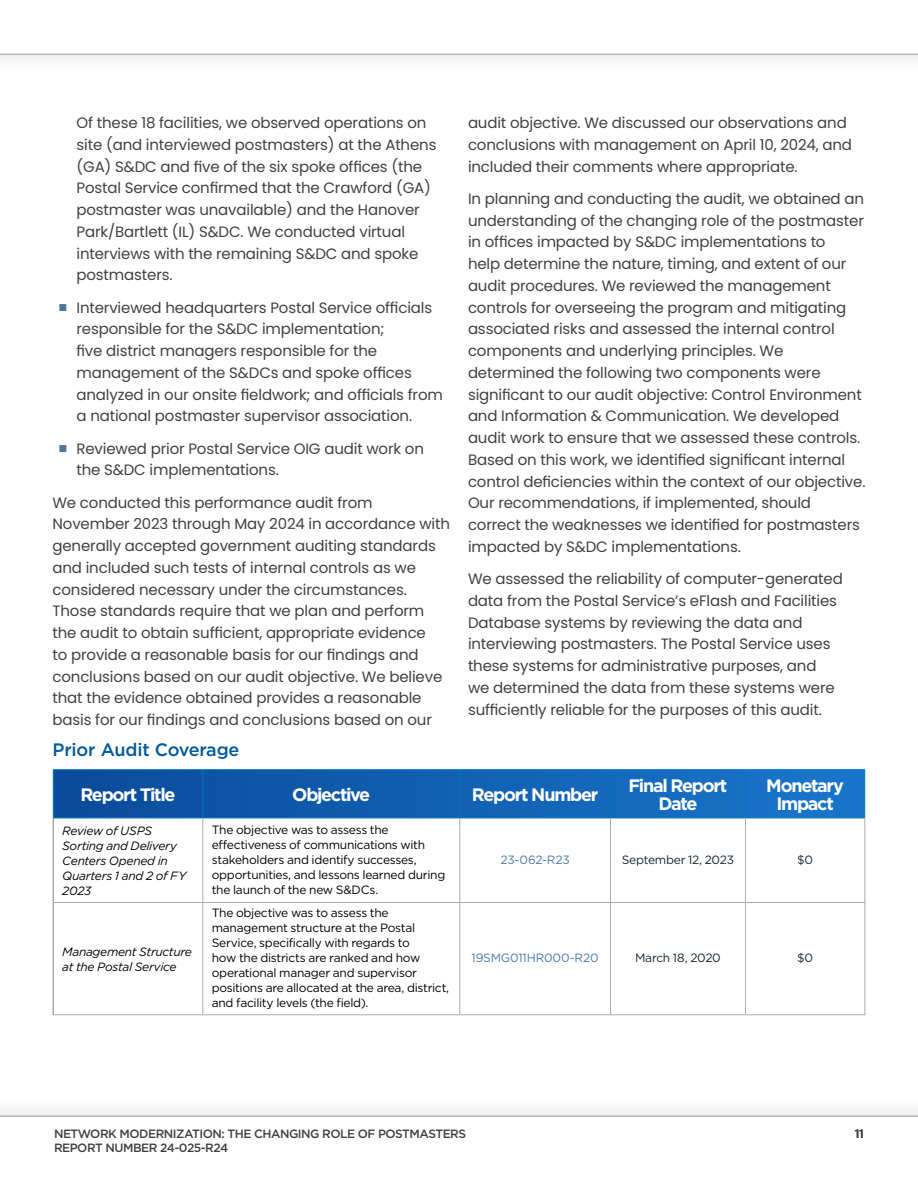
<style>
.page{position:relative;width:918px;height:1188px;background:#fff}
.page>*{position:absolute;margin:0;border:0;box-sizing:border-box;transform-origin:0 0}
.TableTitle-12pt_Centered{font:700 18px/18px "Gotham";letter-spacing:-.07em;color:#fff;text-align:center}
.Text_H1_Appendices_SpanCol{font:500 18px "Gotham";letter-spacing:-.01em;color:#005a9c}
.Body_Text{font:15px/21.8px "Poppins";letter-spacing:-.01em;color:#414042}
.No_Bullet_indent_L1{font:15px/21.8px "Poppins";letter-spacing:-.01em;color:#414042}
.TableText-9pt_Blk_Left{font:12px/15px "Gotham";letter-spacing:-.025em;color:#000}
.TableText-9pt_Blk_Left-2{font:italic 12px/15px "Gotham";letter-spacing:-.025em;color:#000}
.t1{font:500 12px "Gotham";letter-spacing:-.04em;color:#414042}
.TableText-9pt_Blk_Centered{font:12px "Gotham";letter-spacing:-.025em;color:#172832}
.TableText-9pt_Blk_Centered-2{font:12px "Gotham";letter-spacing:-.015em;color:#477ab2}
.s1{font-family:"Arial";color:#51769d}
</style>
<div class="page">
<svg style="left:0;top:53px;width:918px;height:1px"></svg>
<svg style="left:0;top:1116px;width:918px;height:1px"></svg>
<svg style="left:54px;top:770px;width:810px;height:48px;background:#1160b2"></svg>
<svg style="left:54px;top:819px;width:810px;height:196px"></svg>
<hr style="left:203px;top:770px;width:1px;height:48px;background:#0078bd">
<hr style="left:459px;top:770px;width:1px;height:48px;background:#0078bd">
<hr style="left:610px;top:770px;width:1px;height:48px;background:#0078bd">
<hr style="left:745px;top:770px;width:1px;height:48px;background:#0078bd">
<hr style="left:52px;top:818px;width:2px;height:84px;background:#ababab">
<hr style="left:52px;top:903px;width:2px;height:112px;background:#ababab">
<hr style="left:52px;top:1015px;width:151px;height:1px;background:#ababab">
<hr style="left:203px;top:1015px;width:257px;height:1px;background:#ababab">
<hr style="left:53px;top:769px;width:150px;height:1px;background:#0078bd">
<hr style="left:53px;top:770px;width:1px;height:48px;background:#0078bd">
<hr style="left:203px;top:769px;width:257px;height:1px;background:#0078bd">
<hr style="left:460px;top:769px;width:150px;height:1px;background:#0078bd">
<hr style="left:610px;top:769px;width:136px;height:1px;background:#0078bd">
<hr style="left:746px;top:769px;width:119px;height:1px;background:#0078bd">
<hr style="left:864px;top:770px;width:1px;height:48px;background:#0078bd">
<hr style="left:53px;top:818px;width:150px;height:1px;background:#0078bd">
<hr style="left:203px;top:818px;width:257px;height:1px;background:#0078bd">
<hr style="left:460px;top:818px;width:150px;height:1px;background:#0078bd">
<hr style="left:610px;top:818px;width:136px;height:1px;background:#0078bd">
<hr style="left:746px;top:818px;width:119px;height:1px;background:#0078bd">
<hr style="left:864px;top:818px;width:2px;height:84px;background:#c8c8c8">
<hr style="left:864px;top:903px;width:2px;height:112px;background:#c8c8c8">
<hr style="left:460px;top:1015px;width:150px;height:1px;background:#ababab">
<hr style="left:610px;top:1015px;width:136px;height:1px;background:#ababab">
<hr style="left:746px;top:1015px;width:120px;height:1px;background:#ababab">
<hr style="left:203px;top:818px;width:1px;height:84px;background:#ababab">
<hr style="left:459px;top:818px;width:1px;height:84px;background:#ababab">
<hr style="left:610px;top:818px;width:1px;height:84px;background:#ababab">
<hr style="left:745px;top:818px;width:1px;height:84px;background:#ababab">
<hr style="left:52px;top:902px;width:151px;height:1px;background:#ababab">
<hr style="left:203px;top:902px;width:257px;height:1px;background:#ababab">
<hr style="left:203px;top:903px;width:1px;height:112px;background:#ababab">
<hr style="left:460px;top:902px;width:150px;height:1px;background:#ababab">
<hr style="left:459px;top:903px;width:1px;height:112px;background:#ababab">
<hr style="left:610px;top:902px;width:136px;height:1px;background:#ababab">
<hr style="left:610px;top:903px;width:1px;height:112px;background:#ababab">
<hr style="left:746px;top:902px;width:120px;height:1px;background:#ababab">
<hr style="left:745px;top:903px;width:1px;height:112px;background:#ababab">
<p class="No_Bullet_indent_L1" style="left:76px;top:112px;width:362px">Of these 18 facilities, we observed operations on site (and interviewed postmasters) at the Athens (GA) S&amp;DC and five of the six spoke offices (the Postal Service confirmed that the Crawford (GA) postmaster was unavailable) and the Hanover Park/Bartlett (IL) S&amp;DC. We conducted virtual interviews with the remaining S&amp;DC and spoke postmasters.</p>
<p class="Body_Text" style="left:76px;top:297px;width:368px;text-indent:-18px"><span class="s1">■</span> Interviewed headquarters Postal Service officials responsible for the S&amp;DC implementation;<br>five district managers responsible for the management of the S&amp;DCs and spoke offices analyzed in our onsite fieldwork; and officials from a national postmaster supervisor association.</p>
<p class="Body_Text" style="left:76px;top:438px;width:349px;text-indent:-18px"><span class="s1">■</span> Reviewed prior Postal Service OIG audit work on the S&amp;DC implementations.</p>
<p class="Body_Text" style="left:52px;top:492px;width:399px">We conducted this performance audit from November 2023 through May 2024 in accordance with generally accepted government auditing standards and included such tests of internal controls as we considered necessary under the circumstances.<br>Those standards require that we plan and perform the audit to obtain sufficient, appropriate evidence<br>to provide a reasonable basis for our findings and conclusions based on our audit objective. We believe that the evidence obtained provides a reasonable basis for our findings and conclusions based on our</p>
<p class="Body_Text" style="left:468px;top:112px;width:386px">audit objective. We discussed our observations and conclusions with management on April 10, 2024, and included their comments where appropriate.</p>
<p class="Body_Text" style="left:468px;top:188px;width:399px">In planning and conducting the audit, we obtained an understanding of the changing role of the postmaster in offices impacted by S&amp;DC implementations to<br>help determine the nature, timing, and extent of our audit procedures. We reviewed the management controls for overseeing the program and mitigating associated risks and assessed the internal control components and underlying principles. We determined the following two components were significant to our audit objective: Control Environment and Information &amp; Communication. We developed audit work to ensure that we assessed these controls.<br>Based on this work, we identified significant internal control deficiencies within the context of our objective.<br>Our recommendations, if implemented, should correct the weaknesses we identified for postmasters impacted by S&amp;DC implementations.</p>
<p class="Body_Text" style="left:468px;top:568px;width:376px">We assessed the reliability of computer-generated data from the Postal Service’s eFlash and Facilities Database systems by reviewing the data and interviewing postmasters. The Postal Service uses these systems for administrative purposes, and<br>we determined the data from these systems were sufficiently reliable for the purposes of this audit.</p>
<h2 class="Text_H1_Appendices_SpanCol" style="left:52px;top:739px;width:188px">Prior Audit Coverage</h2>
<p class="TableTitle-12pt_Centered" style="left:80px;top:786px;width:97px">Report Title</p>
<p class="TableTitle-12pt_Centered" style="left:292px;top:786px;width:80px">Objective</p>
<p class="TableTitle-12pt_Centered" style="left:472px;top:786px;width:128px">Report Number</p>
<p class="TableTitle-12pt_Centered" style="left:629px;top:777px;width:100px">Final Report<br>Date</p>
<p class="TableTitle-12pt_Centered" style="left:766px;top:777px;width:79px">Monetary<br>Impact</p>
<p class="TableText-9pt_Blk_Left-2" style="left:62px;top:823px;width:126px">Review of USPS<br>Sorting and Delivery<br>Centers Opened in<br>Quarters 1 and 2 of FY<br>2023</p>
<p class="TableText-9pt_Blk_Left" style="left:212px;top:822px;width:235px">The objective was to assess the effectiveness of communications with stakeholders and identify successes, opportunities, and lessons learned during the launch of the new S&amp;DCs.</p>
<p class="TableText-9pt_Blk_Centered-2" style="left:500px;top:853px;width:71px">23-062-R23</p>
<p class="TableText-9pt_Blk_Centered" style="left:622px;top:853px;width:114px">September 12, 2023</p>
<p class="TableText-9pt_Blk_Centered" style="left:797px;top:853px;width:17px">$0</p>
<p class="TableText-9pt_Blk_Left-2" style="left:62px;top:944px;width:131px">Management Structure at the Postal Service</p>
<p class="TableText-9pt_Blk_Left" style="left:212px;top:905px;width:239px">The objective was to assess the management structure at the Postal Service, specifically with regards to<br>how the districts are ranked and how operational manager and supervisor positions are allocated at the area, district, and facility levels (the field).</p>
<p class="TableText-9pt_Blk_Centered-2" style="left:472px;top:951px;width:129px">19SMG011HR000-R20</p>
<p class="TableText-9pt_Blk_Centered" style="left:635px;top:951px;width:87px">March 18, 2020</p>
<p class="TableText-9pt_Blk_Centered" style="left:797px;top:951px;width:17px">$0</p>
<p class="t1" style="left:54px;top:1127px;width:414px">NETWORK MODERNIZATION: THE CHANGING ROLE OF POSTMASTERS</p>
<p class="t1" style="left:855px;top:1127px;width:11px">11</p>
<p class="t1" style="left:54px;top:1141px;width:176px">REPORT NUMBER 24-025-R24</p>
</div>
